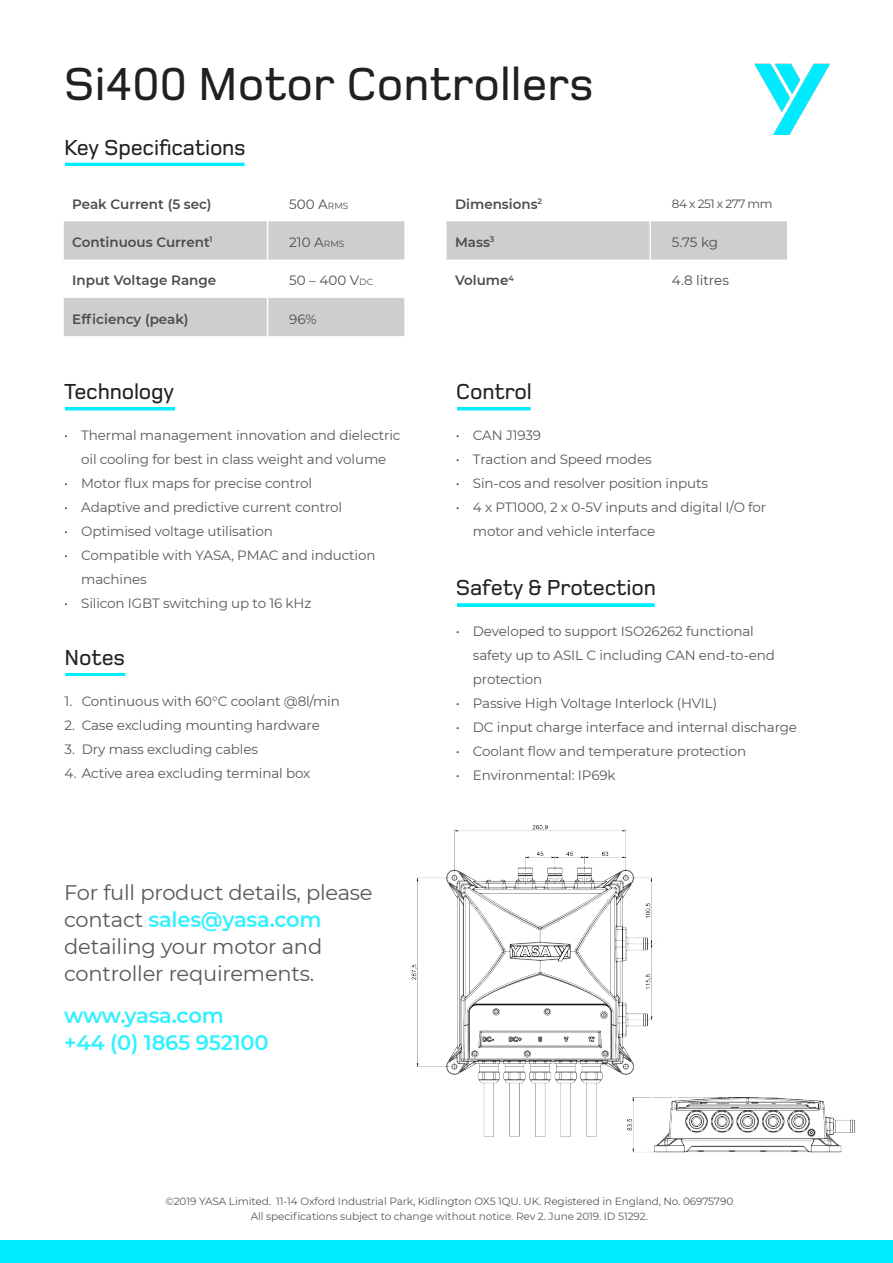
<style>
.page{position:relative;width:893px;height:1263px;background:#fff}
.page>*{position:absolute;margin:0;border:0;box-sizing:border-box;transform-origin:0 0}
.t1{font:500 48px "Foundry Monoline";color:#231f20}
.t2{font:500 22.5px "Foundry Monoline";letter-spacing:-.01em;color:#231f20}
.t3{font:21px/27px "Montserrat";letter-spacing:-.01em;color:#57585a}
.t4{font:600 21px "Montserrat";letter-spacing:-.01em;color:#33f0ff}
.t5{font:13.5px/24px "Montserrat";letter-spacing:-.01em;color:#57585a}
.t6{font:600 13.5px "Montserrat";color:#4b4c4d}
.t7{font:13.5px "Montserrat";color:#4b4c4d}
.t8{font:12px "Montserrat";letter-spacing:-.04em;color:#4b4c4d}
.t9{font:10.5px/15px "Montserrat";letter-spacing:-.01em;color:#57585a;text-align:center}
.s1{font-size:9px}
.s2{font-weight:600;color:#33f0ff}
</style>
<div class="page">
<img style="left:754px;top:64px;width:75px;height:70px">
<div style="left:0;top:1241px;width:893px;height:22px;background:#00ecff"></div>
<hr style="left:65px;top:163px;width:179px;height:3px;background:#00ecff">
<hr style="left:65px;top:407px;width:110px;height:3px;background:#00ecff">
<hr style="left:66px;top:673px;width:59px;height:3px;background:#00ecff">
<hr style="left:457px;top:407px;width:73px;height:3px;background:#00ecff">
<hr style="left:457px;top:604px;width:197px;height:3px;background:#00ecff">
<svg style="left:64px;top:221px;width:340px;height:115px"></svg>
<div style="left:446px;top:221px;width:341px;height:39px;background:#cdced0"></div>
<hr style="left:267px;top:185px;width:1px;height:151px;background:#fff">
<hr style="left:649px;top:185px;width:2px;height:151px;background:#fff">
<img style="left:411px;top:825px;width:246px;height:312px">
<img style="left:561px;top:1052px;width:295px;height:101px">
<p class="t1" style="left:64px;top:58px;width:531px">Si400 Motor Controllers</p>
<p class="t2" style="left:64px;top:135px;width:183px">Key Specifications</p>
<p class="t6" style="left:72px;top:194px;width:141px">Peak Current (5 sec)</p>
<p class="t7" style="left:289px;top:195px;width:61px">500 A<span class="s1">RMS</span></p>
<p class="t6" style="left:72px;top:233px;width:142px">Continuous Current<sup>1</sup></p>
<p class="t7" style="left:289px;top:233px;width:57px">210 A<span class="s1">RMS</span></p>
<p class="t6" style="left:72px;top:271px;width:146px">Input Voltage Range</p>
<p class="t7" style="left:289px;top:271px;width:86px">50 – 400 V<span class="s1">DC</span></p>
<p class="t6" style="left:72px;top:309px;width:118px">Efficiency (peak)</p>
<p class="t7" style="left:289px;top:309px;width:29px">96%</p>
<p class="t2" style="left:64px;top:380px;width:111px">Technology</p>
<p class="t5" style="left:64px;top:423px;width:338px;text-align:center">• Thermal management innovation and dielectric oil cooling for best in class weight and volume</p>
<p class="t5" style="left:64px;top:471px;width:250px">• Motor flux maps for precise control</p>
<p class="t5" style="left:64px;top:495px;width:279px">• Adaptive and predictive current control</p>
<p class="t5" style="left:64px;top:519px;width:210px">• Optimised voltage utilisation</p>
<p class="t5" style="left:81px;top:543px;width:296px;text-indent:-17px">• Compatible with YASA, PMAC and induction machines</p>
<p class="t5" style="left:64px;top:591px;width:249px">• Silicon IGBT switching up to 16 kHz</p>
<p class="t2" style="left:65px;top:645px;width:62px">Notes</p>
<p class="t5" style="left:65px;top:689px;width:277px">1. Continuous with 60°C coolant @8l/min</p>
<p class="t5" style="left:65px;top:713px;width:257px">2. Case excluding mounting hardware</p>
<p class="t5" style="left:65px;top:737px;width:195px">3. Dry mass excluding cables</p>
<p class="t5" style="left:65px;top:761px;width:247px">4. Active area excluding terminal box</p>
<p class="t3" style="left:64px;top:879px;width:310px">For full product details, please contact <span class="s2">sales@yasa.com </span>detailing your motor and controller requirements.</p>
<p class="t4" style="left:64px;top:1001px;width:161px">www.yasa.com</p>
<p class="t4" style="left:64px;top:1028px;width:206px">+44 (0) 1865 952100</p>
<p class="t6" style="left:455px;top:194px;width:89px">Dimensions<sup>2</sup></p>
<p class="t8" style="left:672px;top:195px;width:102px">84 x 251 x 277 mm</p>
<p class="t6" style="left:455px;top:233px;width:41px">Mass<sup>3</sup></p>
<p class="t7" style="left:672px;top:233px;width:48px">5.75 kg</p>
<p class="t6" style="left:455px;top:271px;width:60px">Volume<sup>4</sup></p>
<p class="t7" style="left:672px;top:271px;width:59px">4.8 litres</p>
<p class="t2" style="left:456px;top:380px;width:77px">Control</p>
<p class="t5" style="left:456px;top:423px;width:87px">• CAN J1939</p>
<p class="t5" style="left:456px;top:447px;width:197px">• Traction and Speed modes</p>
<p class="t5" style="left:456px;top:471px;width:254px">• Sin-cos and resolver position inputs</p>
<p class="t5" style="left:473px;top:495px;width:295px;text-indent:-17px">• 4 x PT1000, 2 x 0-5V inputs and digital I/O for motor and vehicle interface</p>
<p class="t2" style="left:456px;top:576px;width:201px">Safety &amp; Protection</p>
<p class="t5" style="left:473px;top:619px;width:304px;text-indent:-17px">• Developed to support ISO26262 functional safety up to ASIL C including CAN end-to-end protection</p>
<p class="t5" style="left:456px;top:691px;width:263px">• Passive High Voltage Interlock (HVIL)</p>
<p class="t5" style="left:456px;top:715px;width:343px">• DC input charge interface and internal discharge</p>
<p class="t5" style="left:456px;top:739px;width:292px">• Coolant flow and temperature protection</p>
<p class="t5" style="left:456px;top:763px;width:161px">• Environmental: IP69k</p>
<p class="t9" style="left:165px;top:1194px;width:569px">©2019 YASA Limited. 11-14 Oxford Industrial Park, Kidlington OX5 1QU. UK. Registered in England, No. 06975790<br>All specifications subject to change without notice. Rev 2. June 2019. ID 51292.</p>
</div>
